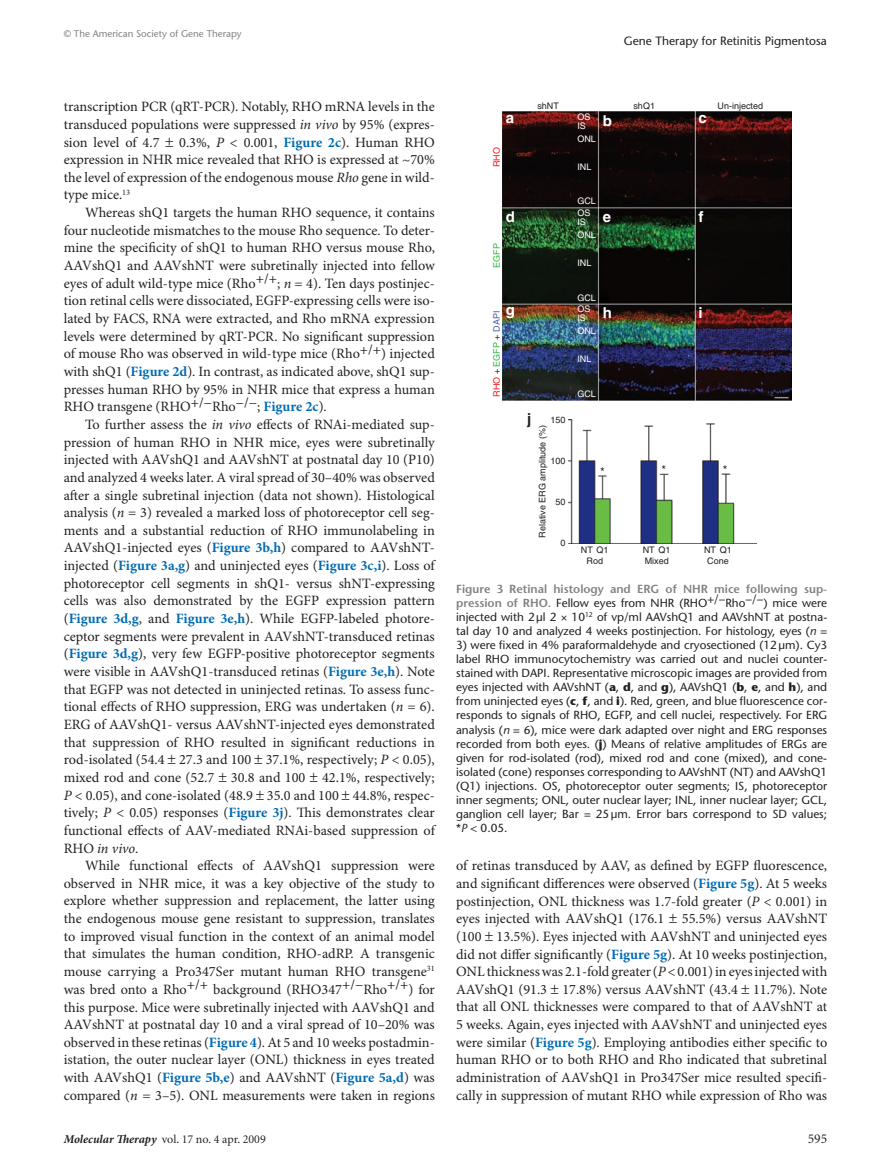
<style>
.page{position:relative;width:891px;height:1175px;background:#fff}
.page>*{position:absolute;margin:0;border:0;box-sizing:border-box;transform-origin:0 0}
.t1{font:700 15px "Helvetica";color:#fff}
.t2{font:700 15px "Helvetica";color:#231f20}
.t3{font:14.25px/17.7px "Minion Pro";color:#231f20;text-align:justify}
.t4{font:13.5px "Minion";color:#231f20}
.t5{font:12px "Minion";color:#231f20}
.t6{font:12px "Stone Sans";color:#231f20}
.t7{font:12px "Helvetica";color:#231f20}
.t8{font:11.7px/14.1px "Stone Sans";color:#231f20;text-align:justify}
.t9{font:600 11.7px "ITC Stone Sans";color:#808285}
.t10{font:9.75px "Stone Sans";color:#808285}
.t11{font:9px/11.4px "Helvetica";color:#231f20;text-align:center}
.t12{font:9px "Helvetica";color:#fff}
.t13{font:9px "Helvetica";color:#38b54a}
.t14{font:9px "Helvetica";color:#ee1d23}
.s1{font-style:italic}
.s2{font-weight:700;color:#006cb3}
.s3{color:#ee1d23}
.s4{color:#231f20}
.s5{color:#4960ac}
.s6{font-family:"ITC Stone Sans";font-weight:600;color:#808285}
.s7{font-weight:700}
.s8{font-family:"Minion Pro";font-weight:700;font-style:italic}
</style>
<div class="page">
<img style="left:503px;top:111px;width:288px;height:289px">
<img style="left:568px;top:419px;width:167px;height:124px">
<p class="t10" style="left:64px;top:28px;width:179px">© The American Society of Gene Therapy</p>
<p class="t6" style="left:624px;top:34px;width:204px">Gene Therapy for Retinitis Pigmentosa</p>
<p class="t3" style="left:64px;top:98px;width:373px">transcription PCR (qRT-PCR). Notably, RHO mRNA levels in the transduced populations were suppressed <span class="s1">in vivo</span> by 95% (expres&shy;sion level of 4.7</p>
<p class="t11" style="left:633px;top:100px;width:23px">shQ1</p>
<p class="t11" style="left:718px;top:100px;width:47px">Un-injected</p>
<p class="t11" style="left:537px;top:100px;width:23px">shNT</p>
<p class="t12" style="left:577px;top:111px;width:15px">OS</p>
<p class="t12" style="left:577px;top:133px;width:20px">ONL</p>
<p class="t12" style="left:577px;top:161px;width:16px">INL</p>
<p class="t12" style="left:577px;top:196px;width:20px">GCL</p>
<p class="t1" style="left:506px;top:109px;width:10px">a</p>
<p class="t1" style="left:699px;top:109px;width:10px">c</p>
<p class="t1" style="left:603px;top:112px;width:11px">b</p>
<p class="t12" style="left:577px;top:120px;width:10px">IS</p>
<p class="t3" style="left:64px;top:134px;width:373px;text-indent:115px">0.3%, <span class="s1">P</span> &lt; 0.001, <span class="s2">Figure 2c</span>). Human RHO expression in NHR mice revealed that RHO is expressed at ~70% the level of expression of the endogenous mouse <span class="s1">Rho</span> gene in wild&shy;type mice.<sup>13</sup></p>
<p class="t3" style="left:64px;top:204px;width:373px;text-indent:21px">Whereas shQ1 targets the human RHO sequence, it contains four nucleotide mismatches to the mouse Rho sequence. To deter&shy;mine the specificity of shQ1 to human RHO versus mouse Rho, AAVshQ1 and AAVshNT were subretinally injected into fellow eyes of adult wild-type mice (Rho+/+; <span class="s1">n</span> = 4). Ten days postinjec&shy;tion retinal cells were dissociated, EGFP-expressing cells were iso&shy;lated by FACS, RNA were extracted, and Rho mRNA expression levels were determined by qRT-PCR. No significant suppression of mouse Rho was observed in wild-type mice (Rho+/+) injected with shQ1 (<span class="s2">Figure 2d</span>). In contrast, as indicated above, shQ1 sup&shy;presses human RHO by 95% in NHR mice that express a human RHO transgene (RHO+/−Rho−/−; <span class="s2">Figure 2c</span>).</p>
<p class="t3" style="left:64px;top:416px;width:373px;text-indent:21px">To further assess the <span class="s1">in vivo</span> effects of RNAi-mediated sup&shy;pression of human RHO in NHR mice, eyes were subretinally injected with AAVshQ1 and AAVshNT at postnatal day 10 (P10) and analyzed 4 weeks later. A viral spread of 30–40% was observed after a single subretinal injection (data not shown). Histological analysis (<span class="s1">n</span> = 3) revealed a marked loss of photoreceptor cell seg&shy;ments and a substantial reduction of RHO immunolabeling in AAVshQ1-injected eyes (<span class="s2">Figure 3b,h</span>) compared to AAVshNT&shy;injected (<span class="s2">Figure 3a,g</span>) and uninjected eyes (<span class="s2">Figure 3c,i</span>). Loss of photoreceptor cell segments in shQ1- versus shNT-expressing cells was also demonstrated by the EGFP expression pattern (<span class="s2">Figure 3d,g</span>, and <span class="s2">Figure 3e,h</span>). While EGFP-labeled photore&shy;ceptor segments were prevalent in AAVshNT-transduced retinas (<span class="s2">Figure 3d,g</span>), very few EGFP-positive photoreceptor segments were visible in AAVshQ1-transduced retinas (<span class="s2">Figure 3e,h</span>). Note that EGFP was not detected in uninjected retinas. To assess func&shy;tional effects of RHO suppression, ERG was undertaken (<span class="s1">n</span> = 6).<br>ERG of AAVshQ1- versus AAVshNT-injected eyes demonstrated that suppression of RHO resulted in significant reductions in rod-isolated (54.4 27.3 and 100 37.1%, respectively; <span class="s1">P</span> &lt; 0.05), mixed rod and cone (52.7 30.8 and 100 42.1%, respectively; <span class="s1">P</span> &lt; 0.05), and cone-isolated (48.9 35.0 and 100 44.8%, respec&shy;tively; <span class="s1">P</span> &lt; 0.05) responses (<span class="s2">Figure 3j</span>). This demonstrates clear functional effects of AAV-mediated RNAi-based suppression of RHO <span class="s1">in vivo</span>.</p>
<p class="t3" style="left:64px;top:857px;width:373px;text-indent:21px">While functional effects of AAVshQ1 suppression were observed in NHR mice, it was a key objective of the study to explore whether suppression and replacement, the latter using the endogenous mouse gene resistant to suppression, translates to improved visual function in the context of an animal model that simulates the human condition, RHO-adRP. A transgenic mouse carrying a Pro347Ser mutant human RHO transgene<sup>31 </sup>was bred onto a Rho+/+ background (RHO347+/−Rho+/+) for this purpose. Mice were subretinally injected with AAVshQ1 and AAVshNT at postnatal day 10 and a viral spread of 10–20% was observed in these retinas (<span class="s2">Figure 4</span>). At 5 and 10 weeks postadmin&shy;istation, the outer nuclear layer (ONL) thickness in eyes treated with AAVshQ1 (<span class="s2">Figure 5b,e</span>) and AAVshNT (<span class="s2">Figure 5a,d</span>) was compared (<span class="s1">n</span> = 3–5). ONL measurements were taken in regions</p>
<p class="t3" style="left:456px;top:857px;width:373px">of retinas transduced by AAV, as defined by EGFP fluorescence, and significant differences were observed (<span class="s2">Figure 5g</span>). At 5 weeks postinjection, ONL thickness was 1.7-fold greater (<span class="s1">P</span> &lt; 0.001) in eyes injected with AAVshQ1 (176.1 55.5%) versus AAVshNT (100 13.5%). Eyes injected with AAVshNT and uninjected eyes did not differ significantly (<span class="s2">Figure 5g</span>). At 10 weeks postinjection, ONL thickness was 2.1-fold greater (<span class="s1">P</span> &lt; 0.001) in eyes injected with AAVshQ1 (91.3 17.8%) versus AAVshNT (43.4 11.7%). Note that all ONL thicknesses were compared to that of AAVshNT at 5 weeks. Again, eyes injected with AAVshNT and uninjected eyes were similar (<span class="s2">Figure 5g</span>). Employing antibodies either specific to human RHO or to both RHO and Rho indicated that subretinal administration of AAVshQ1 in Pro347Ser mice resulted specifi&shy;cally in suppression of mutant RHO while expression of Rho was</p>
<p class="t14" style="left:491px;top:167px;width:21px;rotate:-90deg">RHO</p>
<p class="t12" style="left:577px;top:208px;width:15px">OS</p>
<p class="t12" style="left:577px;top:230px;width:20px">ONL</p>
<p class="t12" style="left:577px;top:258px;width:16px">INL</p>
<p class="t12" style="left:577px;top:292px;width:20px">GCL</p>
<p class="t1" style="left:699px;top:207px;width:6px">f</p>
<p class="t1" style="left:506px;top:207px;width:11px">d</p>
<p class="t1" style="left:603px;top:207px;width:10px">e</p>
<p class="t12" style="left:577px;top:217px;width:10px">IS</p>
<p class="t13" style="left:491px;top:268px;width:26px;rotate:-90deg">EGFP</p>
<p class="t12" style="left:577px;top:304px;width:15px">OS</p>
<p class="t12" style="left:577px;top:326px;width:20px">ONL</p>
<p class="t12" style="left:577px;top:354px;width:16px">INL</p>
<p class="t12" style="left:577px;top:388px;width:20px">GCL</p>
<p class="t1" style="left:506px;top:301px;width:11px">g</p>
<p class="t1" style="left:699px;top:304px;width:6px">i</p>
<p class="t1" style="left:603px;top:304px;width:11px">h</p>
<p class="t13" style="left:491px;top:397px;width:88px;rotate:-90deg"><span class="s3">RHO</span> <span class="s4">+</span> EGFP <span class="s4">+</span> <span class="s5">DAPI</span></p>
<p class="t12" style="left:577px;top:313px;width:10px">IS</p>
<p class="t2" style="left:527px;top:410px;width:6px">j</p>
<p class="t11" style="left:551px;top:414px;width:17px">150</p>
<p class="t11" style="left:537px;top:538px;width:114px;rotate:-90deg">Relative ERG amplitude (%)</p>
<p class="t11" style="left:551px;top:455px;width:17px">100</p>
<p class="t7" style="left:600px;top:464px;width:6px">*</p>
<p class="t7" style="left:662px;top:463px;width:6px">*</p>
<p class="t7" style="left:723px;top:463px;width:6px">*</p>
<p class="t11" style="left:556px;top:496px;width:12px">50</p>
<p class="t11" style="left:561px;top:537px;width:7px">0</p>
<p class="t11" style="left:581px;top:544px;width:29px">NT Q1<br>Rod</p>
<p class="t11" style="left:643px;top:544px;width:29px;text-align:left">NT Q1<br>Mixed</p>
<p class="t11" style="left:704px;top:544px;width:29px">NT Q1<br>Cone</p>
<p class="t9" style="left:456px;top:582px;width:373px">Figure 3 Retinal histology and ERG of N HR mice following sup-</p>
<p class="t8" style="left:456px;top:596px;width:373px"><span class="s6">pression of RHO.</span> Fellow eyes from NHR (RHO+/−Rho−/−) mice were injected with 2µl 2 × 10<sup>12</sup> of vp/ml AAVshQ1 and AAVshNT at postna&shy;tal day 10 and analyzed 4 weeks postinjection. For histology, eyes (<span class="s1">n</span> =</p>
<p class="t8" style="left:456px;top:638px;width:373px">3) were fixed in 4% paraformaldehyde and cryosectioned (12µm). Cy3 label RHO immunocytochemistry was carried out and nuclei counter&shy;stained with DAPI. Representative microscopic images are provided from eyes injected with AAVshNT (<span class="s7">a</span>, <span class="s7">d</span>, and <span class="s7">g</span>), AAVshQ1 (<span class="s7">b</span>, <span class="s7">e</span>, and <span class="s7">h</span>), and from uninjected eyes (<span class="s7">c</span>, <span class="s7">f</span>, and <span class="s7">i</span>). Red, green, and blue fluorescence cor&shy;responds to signals of RHO, EGFP, and cell nuclei, respectively. For ERG analysis (<span class="s1">n</span> = 6), mice were dark adapted over night and ERG responses recorded from both eyes. (<span class="s7">j</span>) Means of relative amplitudes of ERGs are given for rod-isolated (rod), mixed rod and cone (mixed), and cone&shy;isolated (cone) responses corresponding to AAVshNT (NT) and AAVshQ1 (Q1) injections. OS, photoreceptor outer segments; IS, photoreceptor inner segments; ONL, outer nuclear layer; INL, inner nuclear layer; GCL, ganglion cell layer; Bar = 25µm. Error bars correspond to SD values; *<span class="s1">P</span> &lt; 0.05.</p>
<p class="t5" style="left:64px;top:1133px;width:204px"><span class="s8">Molecular Therapy</span> vol. 17 no. 4 apr. 2009</p>
<p class="t4" style="left:808px;top:1132px;width:21px">595</p>
</div>
